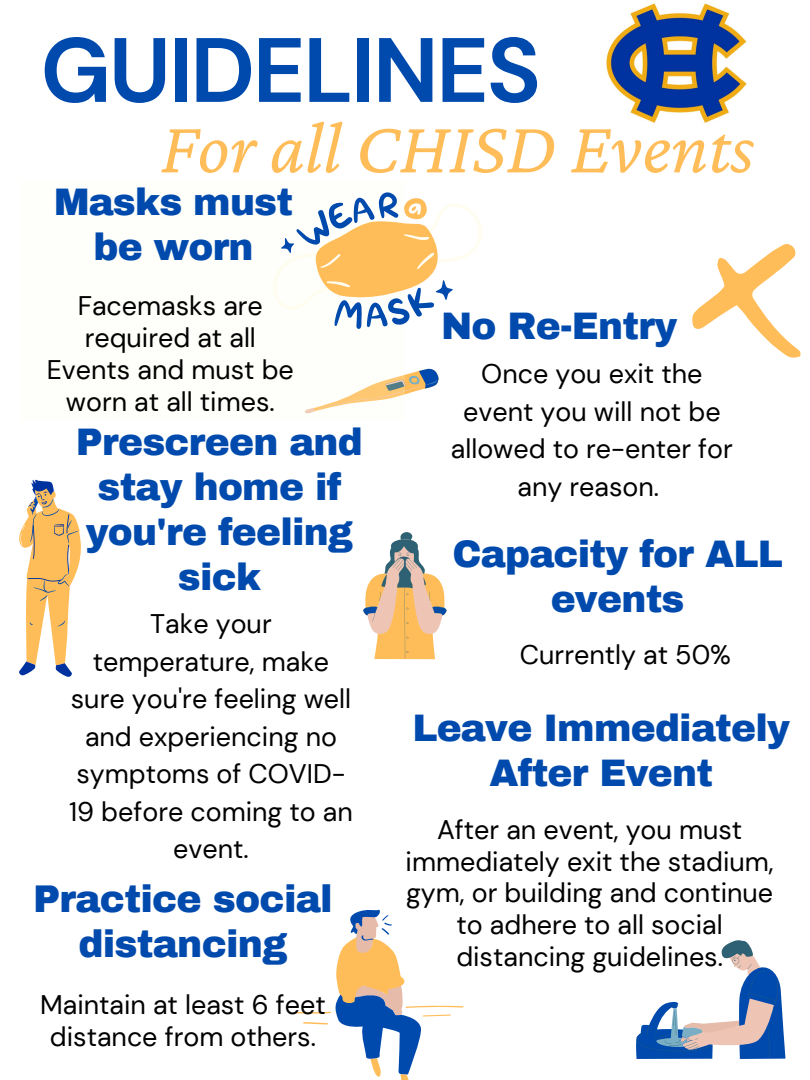
<style>
.page{position:relative;width:810px;height:1080px;background:#fff}
.page>*{position:absolute;margin:0;border:0;box-sizing:border-box;transform-origin:0 0}
.t1{font:700 91.12px "DM Sans";letter-spacing:-.025em;color:#004aad}
.t2{font:italic 75px "Crimson Pro";color:#ffbd59}
.t3{font:900 37.75px/45px "Archivo";letter-spacing:-.02em;color:#004aad;text-align:center}
.t4{font:900 37.5px/45px "Archivo";letter-spacing:-.02em;color:#004aad;text-align:center}
.t5{font:26.88px/37.5px "DM Sans";color:#000;text-align:center}
</style>
<div class="page">
<svg style="left:405px;top:368px;width:34px;height:27px"></svg>
<svg style="left:636px;top:940px;width:149px;height:119px"></svg>
<svg style="left:363px;top:532px;width:84px;height:127px"></svg>
<svg style="left:19px;top:479px;width:62px;height:198px"></svg>
<svg style="left:294px;top:909px;width:170px;height:171px"></svg>
<div style="left:20px;top:180px;width:385px;height:241px;background:#fefefa"></div>
<svg style="left:281px;top:192px;width:201px;height:137px"></svg>
<svg style="left:692px;top:244px;width:109px;height:114px"></svg>
<img style="left:606px;top:3px;width:141px;height:120px">
<h1 class="t1" style="left:41px;top:11px;width:502px">GUIDELINES</h1>
<h2 class="t2" style="left:161px;top:105px;width:595px">For all CHISD Events</h2>
<h3 class="t4" style="left:54px;top:180px;width:241px">Masks must be worn</h3>
<p class="t5" style="left:47px;top:290px;width:249px;line-height:31.9px">Facemasks are required at all<br>Events and must be worn at all times.</p>
<h3 class="t4" style="left:76px;top:420px;width:288px">Prescreen and stay home if you're feeling sick</h3>
<p class="t5" style="left:69px;top:606px;width:285px">Take your temperature, make sure you're feeling well and experiencing no symptoms of COVID-<br>19 before coming to an event.</p>
<h3 class="t3" style="left:33px;top:877px;width:301px">Practice social distancing</h3>
<p class="t5" style="left:40px;top:989px;width:287px;line-height:31.9px">Maintain at least 6 feet distance from others.</p>
<h3 class="t4" style="left:441px;top:304px;width:238px">No Re-Entry</h3>
<p class="t5" style="left:451px;top:356px;width:284px">Once you exit the event you will not be allowed to re-enter for any reason.</p>
<h3 class="t4" style="left:452px;top:532px;width:332px">Capacity for ALL events</h3>
<p class="t5" style="left:520px;top:637px;width:213px">Currently at 50%</p>
<h3 class="t4" style="left:412px;top:706px;width:379px">Leave Immediately<br>After Event</h3>
<p class="t5" style="left:406px;top:814px;width:370px;line-height:31.9px">After an event, you must immediately exit the stadium, gym, or building and continue to adhere to all social distancing guidelines.</p>
</div>
